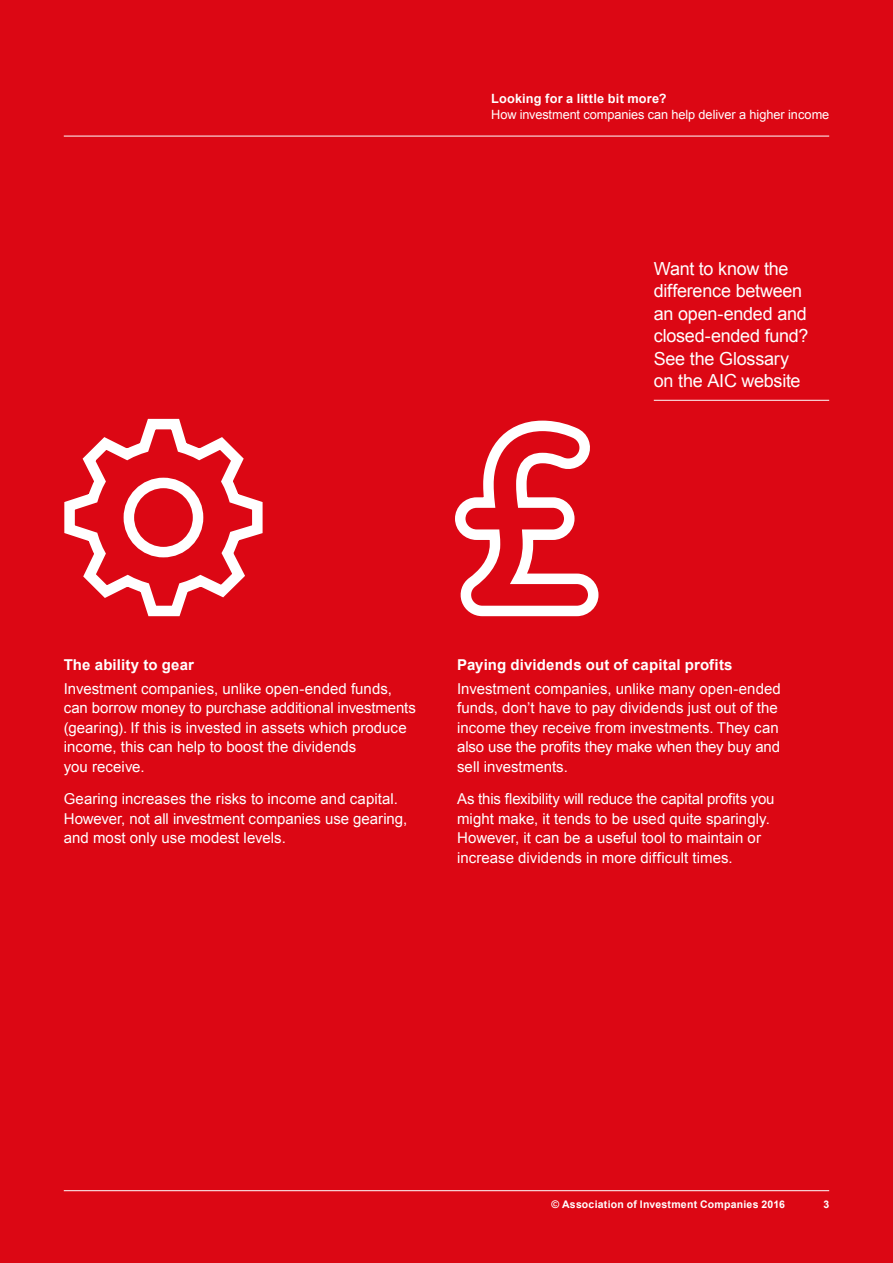
<style>
.page{position:relative;width:893px;height:1263px;background:#dc0714}
.page>*{position:absolute;margin:0;border:0;box-sizing:border-box;transform-origin:0 0}
.t1{font:18px/22.5px "Arial";letter-spacing:-.015em;color:#fff}
.t2{font:15px/19.5px "Arial";color:#fff}
.t3{font:700 15px "Arial";letter-spacing:.01em;color:#fff}
.t4{font:12.75px "Arial";letter-spacing:-.005em;color:#fff}
.t5{font:700 12.75px "Arial";letter-spacing:.015em;color:#fff}
.t6{font:700 10.5px "Arial";letter-spacing:.02em;color:#fff}
</style>
<div class="page">
<hr style="left:64px;top:136px;width:765px;height:1px;background:#fff">
<hr style="left:64px;top:1190px;width:765px;height:1px;background:#fff">
<svg style="left:455px;top:420px;width:144px;height:197px"></svg>
<svg style="left:64px;top:418px;width:199px;height:199px"></svg>
<div style="left:124px;top:478px;width:79px;height:79px;border:10px solid #fff;border-radius:50%"></div>
<hr style="left:654px;top:400px;width:175px;height:1px;background:#fff">
<p class="t5" style="left:491px;top:90px;width:177px">Looking for a little bit more?</p>
<p class="t4" style="left:491px;top:106px;width:340px">How investment companies can help deliver a higher income</p>
<p class="t1" style="left:654px;top:257px;width:156px">Want to know the difference between an open-ended and closed-ended fund?<br>See the Glossary on the AIC website</p>
<p class="t3" style="left:64px;top:655px;width:132px">The ability to gear</p>
<p class="t2" style="left:64px;top:679px;width:354px">Investment companies, unlike open-ended funds, can borrow money to purchase additional investments (gearing). If this is invested in assets which produce income, this can help to boost the dividends<br>you receive.</p>
<p class="t2" style="left:64px;top:789px;width:345px">Gearing increases the risks to income and capital.<br>However, not all investment companies use gearing, and most only use modest levels.</p>
<p class="t3" style="left:457px;top:655px;width:277px">Paying dividends out of capital profits</p>
<p class="t2" style="left:457px;top:679px;width:325px">Investment companies, unlike many open-ended funds, don’t have to pay dividends just out of the income they receive from investments. They can also use the profits they make when they buy and sell investments.</p>
<p class="t2" style="left:457px;top:789px;width:319px">As this flexibility will reduce the capital profits you might make, it tends to be used quite sparingly.<br>However, it can be a useful tool to maintain or increase dividends in more difficult times.</p>
<p class="t6" style="left:551px;top:1197px;width:235px">© Association of Investment Companies 2016</p>
<p class="t6" style="left:823px;top:1197px;width:7px">3</p>
</div>
